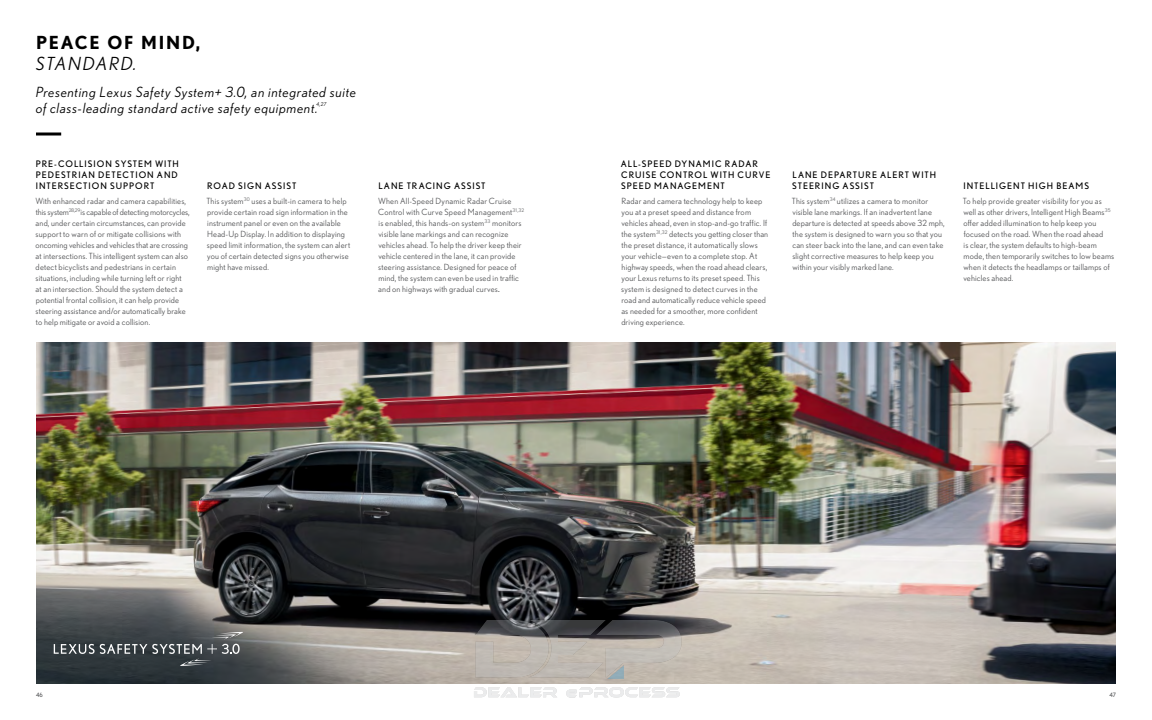
<style>
.page{position:relative;width:1152px;height:720px;background:#fff}
.page>*{position:absolute;margin:0;border:0;box-sizing:border-box;transform-origin:0 0}
.Medium_Headline{font:700 18px "Nobel";letter-spacing:.1em;color:#000}
.Medium_Subhead__Ital{font:italic 18px "Nobel";letter-spacing:.1em;color:#000}
.Medium_Subhead_2__It{font:italic 14px/16px "Nobel";letter-spacing:.05em;color:#000}
.small_headlines{font:9px/11px "Nobel";letter-spacing:.11em;color:#000}
.small_headlines-2{font:8.5px/11px "Nobel";letter-spacing:.02em;color:#58595b}
.Body_Copy_80K{font:8.5px/11px "Nobel";letter-spacing:.02em;color:#58595b}
.t1{font:6px "Nobel";color:#58595b}
.Medium_Subhead_2__It-2{font:italic 5.2px "Nobel";color:#000}
.s1{font-size:9px;color:#000}
</style>
<div class="page">
<img style="left:36px;top:342px;width:1080px;height:342px">
<svg style="left:54px;top:631px;width:189px;height:36px;background:#4a5054"></svg>
<hr style="left:36px;top:133px;width:25px;height:3px;background:#000">
<img style="left:461px;top:599px;width:230px;height:99px">
<p class="Medium_Headline" style="left:36px;top:32px;width:166px">PEACE OF MIND,</p>
<p class="Medium_Subhead__Ital" style="left:36px;top:53px;width:102px">STANDARD.</p>
<p class="Medium_Subhead_2__It" style="left:36px;top:84px;width:322px">Presenting Lexus Safety System+ 3.0, an integrated suite of class-leading standard active safety equipment.</p>
<p class="Medium_Subhead_2__It-2" style="left:317px;top:101px;width:11px">4,27</p>
<p class="small_headlines" style="left:36px;top:158px;width:145px">PRE-COLLISION SYSTEM WITH<br>PEDESTRIAN DETECTION AND<br>INTERSECTION SUPPORT</p>
<p class="Body_Copy_80K" style="left:35px;top:195px;width:156px">With enhanced radar and camera capabilities, this system<sup>28,29</sup> is capable of detecting motorcycles, and, under certain circumstances, can provide support to warn of or mitigate collisions with oncoming vehicles and vehicles that are crossing at intersections. This intelligent system can also detect bicyclists and pedestrians in certain situations, including while turning left or right<br>at an intersection. Should the system detect a potential frontal collision, it can help provide steering assistance and/or automatically brake to help mitigate or avoid a collision.</p>
<p class="small_headlines" style="left:207px;top:180px;width:91px">ROAD SIGN ASSIST</p>
<p class="small_headlines-2" style="left:206px;top:195px;width:145px">This system<sup>30</sup> uses a built-in camera to help provide certain road sign information in the instrument panel or even on the available Head-Up Display. In addition to displaying speed limit information, the system can alert you of certain detected signs you otherwise might have missed.</p>
<p class="small_headlines" style="left:378px;top:180px;width:109px">LANE TRACING ASSIST</p>
<p class="small_headlines-2" style="left:378px;top:195px;width:148px">When All-Speed Dynamic Radar Cruise Control with Curve Speed Management<sup>31,32 </sup>is enabled, this hands-on system<sup>33</sup> monitors visible lane markings and can recognize vehicles ahead. To help the driver keep their vehicle centered in the lane, it can provide steering assistance. Designed for peace of mind, the system can even be used in traffic and on highways with gradual curves<span class="s1">.</span></p>
<p class="small_headlines" style="left:621px;top:158px;width:151px">ALL-SPEED DYNAMIC RADAR<br>CRUISE CONTROL WITH CURVE<br>SPEED MANAGEMENT</p>
<p class="small_headlines-2" style="left:621px;top:195px;width:148px">Radar and camera technology help to keep you at a preset speed and distance from vehicles ahead, even in stop-and-go traffic. If the system<sup>31,32</sup> detects you getting closer than the preset distance, it automatically slows your vehicle—even to a complete stop. At highway speeds, when the road ahead clears, your Lexus returns to its preset speed. This system is designed to detect curves in the road and automatically reduce vehicle speed as needed for a smoother, more confident driving experience.</p>
<p class="small_headlines" style="left:792px;top:169px;width:145px">LANE DEPARTURE ALERT WITH<br>STEERING ASSIST</p>
<p class="small_headlines-2" style="left:792px;top:195px;width:155px">This system<sup>34</sup> utilizes a camera to monitor visible lane markings. If an inadvertent lane departure is detected at speeds above 32 mph, the system is designed to warn you so that you can steer back into the lane, and can even take slight corrective measures to help keep you within your visibly marked lane.</p>
<p class="small_headlines" style="left:964px;top:180px;width:127px">INTELLIGENT HIGH BEAMS</p>
<p class="small_headlines-2" style="left:963px;top:195px;width:153px">To help provide greater visibility for you as well as other drivers, Intelligent High Beams<sup>35 </sup>offer added illumination to help keep you focused on the road. When the road ahead<br>is clear, the system defaults to high-beam mode, then temporarily switches to low beams when it detects the headlamps or taillamps of vehicles ahead.</p>
<p class="t1" style="left:36px;top:692px;width:8px">46</p>
<p class="t1" style="left:1109px;top:692px;width:8px">47</p>
</div>
